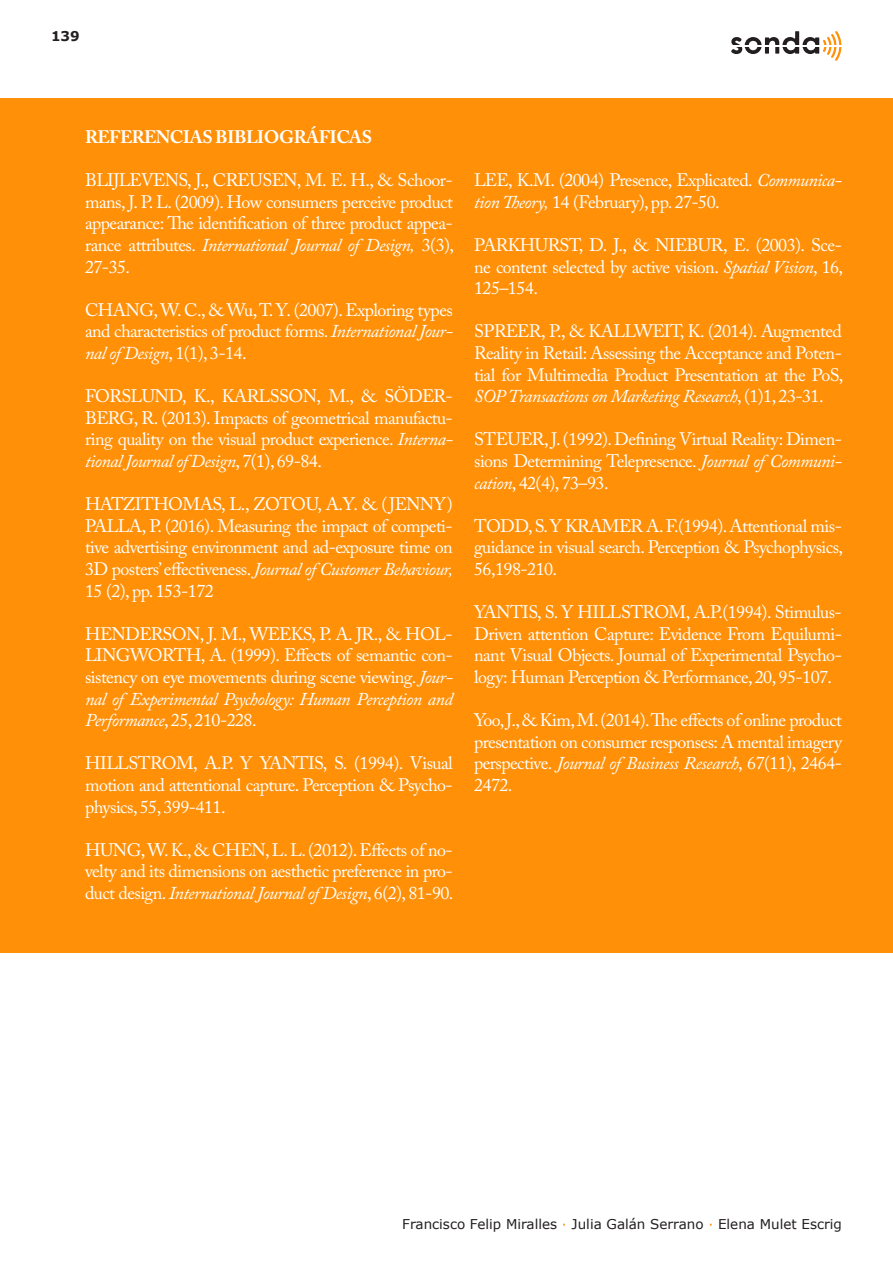
<style>
.page{position:relative;width:893px;height:1263px;background:#fff}
.page>*{position:absolute;margin:0;border:0;box-sizing:border-box;transform-origin:0 0}
.CUERPO{font:18px/21.6px "Adobe Caslon Pro";letter-spacing:-.03em;color:#fff;text-align:justify}
.CUERPO-2{font:700 18px "Adobe Caslon Pro";letter-spacing:-.03em;color:#fff}
.t1{font:13.5px "Verdana";color:#231f20}
.t2{font:700 13.5px "Verdana";color:#231f20}
.s1{font-style:italic}
.s2{color:#ff9008}
</style>
<div class="page">
<svg style="left:731px;top:31px;width:111px;height:30px"></svg>
<hr style="left:732px;top:45px;width:110px;height:2px;background:#fff">
<div style="left:0;top:98px;width:893px;height:854px;background:#ff9008"></div>
<p class="t2" style="left:51px;top:27px;width:30px">139</p>
<p class="CUERPO-2" style="left:85px;top:126px;width:289px">REFERENCIAS BIBLIOGRÁFICAS</p>
<p class="CUERPO" style="left:85px;top:169px;width:371px">BLIJLEVENS, J., CREUSEN, M. E. H., &amp; Schoor&shy;mans, J. P. L. (2009). How consumers perceive product appearance: The identification of three product appea&shy;rance attributes. <span class="s1">International Journal of Design,</span> 3(3), 27-35.</p>
<p class="CUERPO" style="left:85px;top:299px;width:369px">CHANG, W. C., &amp; Wu,T. Y. (2007). Exploring types and characteristics of product forms. <span class="s1">International Jour&shy;nal of Design</span>, 1(1), 3-14.</p>
<p class="CUERPO" style="left:85px;top:385px;width:369px">FORSLUND, K., KARLSSON, M., &amp; SÖDER-BERG, R. (2013). Impacts of geometrical manufactu&shy;ring quality on the visual product experience. <span class="s1">Interna&shy;tional Journal of Design</span>, 7(1), 69-84.</p>
<p class="CUERPO" style="left:85px;top:493px;width:369px">HATZITHOMAS, L., ZOTOU, A.Y. &amp; ( JENNY)<br>PALLA, P. (2016). Measuring the impact of competi&shy;tive advertising environment and ad-exposure time on 3D posters’ effectiveness. <span class="s1">Journal of Customer Behaviour, </span>15 (2),pp.153-172</p>
<p class="CUERPO" style="left:85px;top:623px;width:369px">HENDERSON, J. M., WEEKS, P. A. JR., &amp; HOL-LINGWORTH, A. (1999). Effects of semantic con&shy;sistency on eye movements during scene viewing. <span class="s1">Jour&shy;nal of Experimental Psychology: Human Perception and Performance</span>,25,210-228.</p>
<p class="CUERPO" style="left:85px;top:752px;width:369px">HILLSTROM, A.P. Y YANTIS, S. (1994). Visual motion and attentional capture. Perception &amp; Psycho&shy;physics,55,399-411.</p>
<p class="CUERPO" style="left:85px;top:839px;width:370px">HUNG,W.K.,&amp; CHEN,L.L.(2012).Effects of no&shy;velty and its dimensions on aesthetic preference in pro&shy;duct design. <span class="s1">International Journal of Design</span>, 6(2), 81-90.</p>
<p class="CUERPO" style="left:474px;top:169px;width:369px">LEE, K.M. (2004) Presence, Explicated. <span class="s1">Communica&shy;tion Theory,</span> 14 (February),pp.27-50.</p>
<p class="CUERPO" style="left:474px;top:234px;width:371px">PARKHURST, D. J., &amp; NIEBUR, E. (2003). Sce&shy;ne content selected by active vision. <span class="s1">Spatial Vision</span>, 16, 125–154.</p>
<p class="CUERPO" style="left:474px;top:320px;width:371px">SPREER, P., &amp; KALLWEIT, K. (2014). Augmented Reality in Retail: Assessing the Acceptance and Poten&shy;tial for Multimedia Product Presentation at the PoS, <span class="s1">SOP Transactions on Marketing Research</span>, (1)1, 23-31.</p>
<p class="CUERPO" style="left:474px;top:428px;width:369px">STEUER,J.(1992).Defining Virtual Reality: Dimen&shy;sions Determining Telepresence. <span class="s1">Journal of Communi&shy;cation</span>,42(4),73–93.</p>
<p class="CUERPO" style="left:474px;top:515px;width:371px">TODD, S. Y KRAMER A. F.(1994). Attentional mis&shy;guidance in visual search. Perception &amp; Psychophysics, 56,198-210.</p>
<p class="CUERPO" style="left:474px;top:601px;width:369px">YANTIS, S. Y HILLSTROM, A.P.(1994). Stimulus-Driven attention Capture: Evidence From Equilumi&shy;nant Visual Objects. Joumal of Experimental Psycho&shy;logy: Human Perception &amp; Performance,20,95-107.</p>
<p class="CUERPO" style="left:474px;top:709px;width:369px">Yoo,J.,&amp; Kim,M.(2014).The effects of online product presentation on consumer responses: A mental imagery perspective. <span class="s1">Journal of Business Research</span>, 67(11), 2464- 2472.</p>
<p class="t1" style="left:402px;top:1215px;width:441px">Francisco Felip Miralles <span class="s2">·</span> Julia Galán Serrano <span class="s2">·</span> Elena Mulet Escrig</p>
</div>
